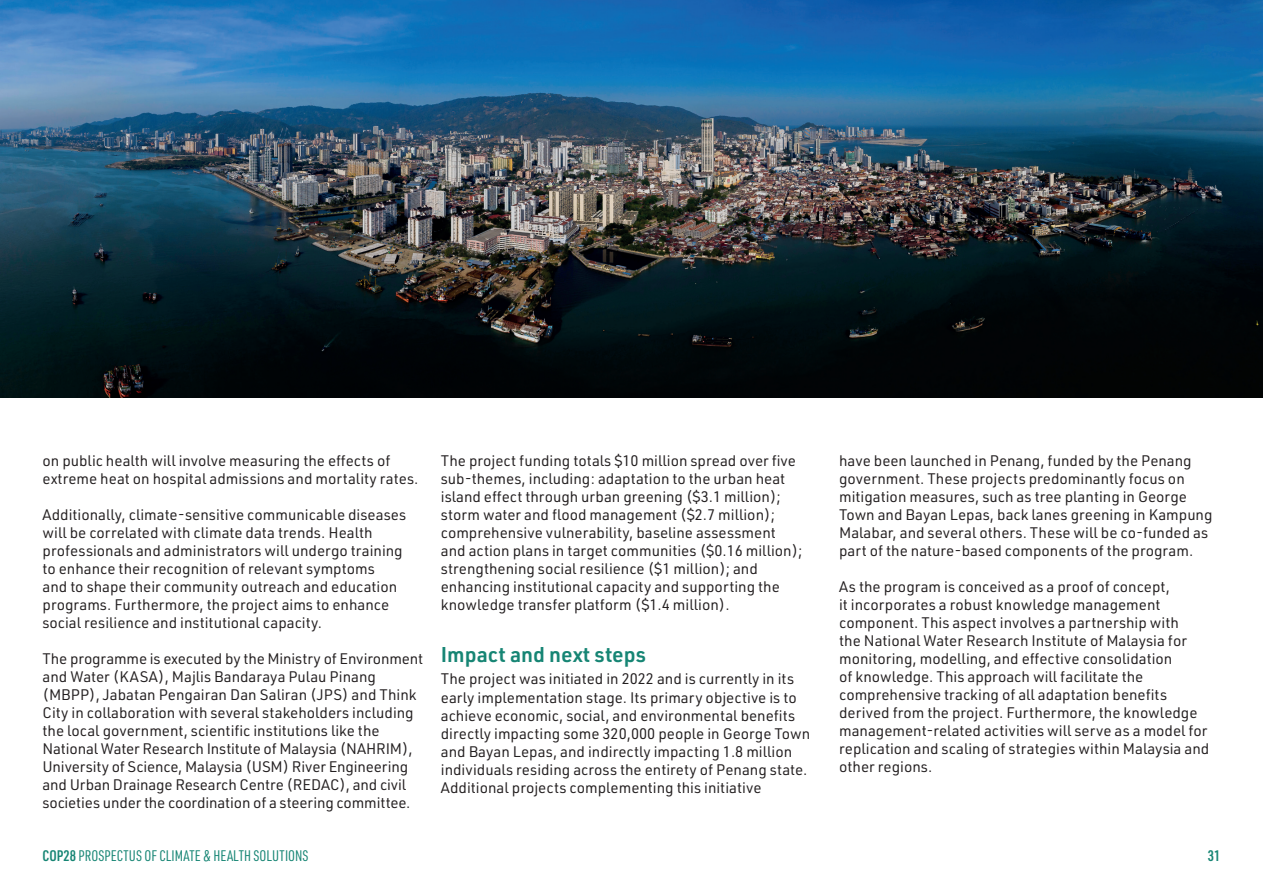
<style>
.page{position:relative;width:1263px;height:893px;background:#fff}
.page>*{position:absolute;margin:0;border:0;box-sizing:border-box;transform-origin:0 0}
.t1{font:600 21px "URWDIN";color:#168574}
.t2{font:15px/18px "URWDIN";color:#231f20}
.t3{font:15px "URWDIN Cond";letter-spacing:.005em;color:#168574}
.t4{font:600 15px "URWDIN Cond";color:#168574}
.s1{font-weight:600}
</style>
<div class="page">
<img style="left:0;top:0;width:1263px;height:398px">
<p class="t2" style="left:43px;top:451px;width:377px">on public health will involve measuring the effects of extreme heat on hospital admissions and mortality rates.</p>
<p class="t2" style="left:43px;top:505px;width:365px">Additionally, climate-sensitive communicable diseases will be correlated with climate data trends. Health professionals and administrators will undergo training to enhance their recognition of relevant symptoms<br>and to shape their community outreach and education programs. Furthermore, the project aims to enhance social resilience and institutional capacity.</p>
<p class="t2" style="left:43px;top:649px;width:382px">The programme is executed by the Ministry of Environment and Water (KASA), Majlis Bandaraya Pulau Pinang (MBPP), Jabatan Pengairan Dan Saliran (JPS) and Think City in collaboration with several stakeholders including the local government, scientific institutions like the National Water Research Institute of Malaysia (NAHRIM), University of Science, Malaysia (USM) River Engineering and Urban Drainage Research Centre (REDAC), and civil societies under the coordination of a steering committee.</p>
<p class="t2" style="left:441px;top:451px;width:363px">The project funding totals $10 million spread over five sub-themes, including: adaptation to the urban heat island effect through urban greening ($3.1 million); storm water and flood management ($2.7 million); comprehensive vulnerability, baseline assessment and action plans in target communities ($0.16 million); strengthening social resilience ($1 million); and enhancing institutional capacity and supporting the knowledge transfer platform ($1.4 million).</p>
<h1 class="t1" style="left:441px;top:640px;width:207px">Impact and next steps</h1>
<p class="t2" style="left:441px;top:670px;width:371px">The project was initiated in 2022 and is currently in its early implementation stage. Its primary objective is to achieve economic, social, and environmental benefits directly impacting some 320,000 people in George Town and Bayan Lepas, and indirectly impacting 1.8 million individuals residing across the entirety of Penang state.<br>Additional projects complementing this initiative</p>
<p class="t2" style="left:839px;top:451px;width:375px">have been launched in Penang, funded by the Penang government. These projects predominantly focus on mitigation measures, such as tree planting in George Town and Bayan Lepas, back lanes greening in Kampung Malabar, and several others. These will be co-funded as part of the nature-based components of the program.</p>
<p class="t2" style="left:839px;top:577px;width:372px">As the program is conceived as a proof of concept,<br>it incorporates a robust knowledge management component. This aspect involves a partnership with<br>the National Water Research Institute of Malaysia for monitoring, modelling, and effective consolidation<br>of knowledge. This approach will facilitate the comprehensive tracking of all adaptation benefits derived from the project. Furthermore, the knowledge management-related activities will serve as a model for replication and scaling of strategies within Malaysia and other regions.</p>
<p class="t3" style="left:43px;top:846px;width:268px"><span class="s1">COP28</span> PROSPECTUS OF CLIMATE &amp; HEALTH SOLUTIONS</p>
<p class="t4" style="left:1208px;top:846px;width:14px">31</p>
</div>
